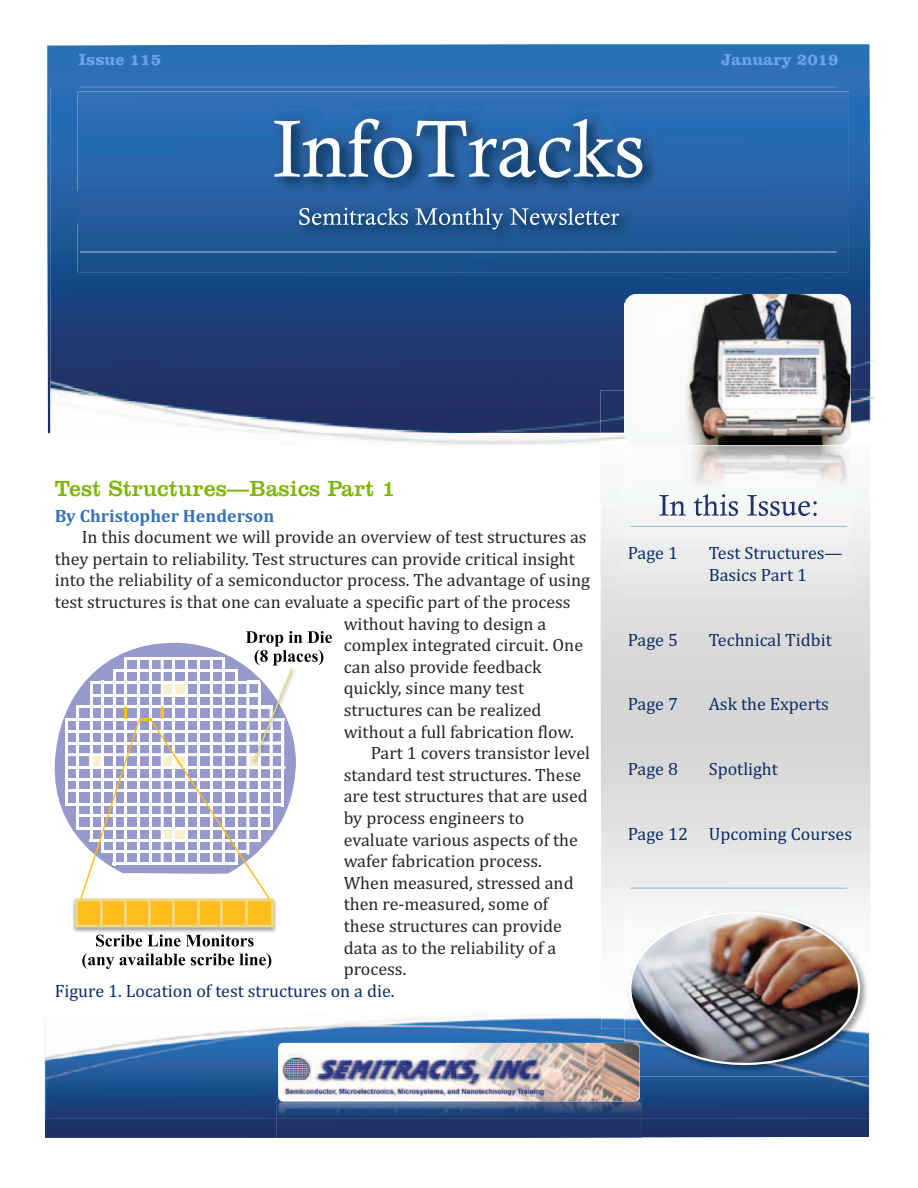
<style>
.page{position:relative;width:918px;height:1188px;background:#fff}
.page>*{position:absolute;margin:0;border:0;box-sizing:border-box;transform-origin:0 0}
.t1{font:22.5px "Clarendon BT";color:#7eb606}
.t2{font:18px "Cambria";color:#272526}
.t3{font:18px/21.6px "Cambria";color:#0b2e67}
.t4{font:700 18px "Cambria";color:#3472ba}
.t5{font:700 16.5px "Clarendon BT";color:#6fa0ef}
</style>
<div class="page">
<div style="left:45px;top:1119px;width:824px;height:19px;background:#1e3366"></div>
<img style="left:45px;top:1017px;width:824px;height:102px">
<img style="left:47px;top:44px;width:823px;height:389px">
<img style="left:870px;top:189px;width:4px;height:232px">
<img style="left:50px;top:87px;width:820px;height:346px">
<img style="left:601px;top:390px;width:269px;height:43px">
<img style="left:624px;top:907px;width:247px;height:110px">
<img style="left:624px;top:1017px;width:246px;height:59px">
<img style="left:629px;top:911px;width:231px;height:154px">
<img style="left:624px;top:294px;width:227px;height:151px;border-radius:13px">
<div style="left:276px;top:1119px;width:366px;height:19px;background:#203365"></div>
<img style="left:278px;top:1043px;width:362px;height:58px;border-radius:5px">
<svg style="left:80px;top:87px;width:757px;height:1px"></svg>
<svg style="left:630px;top:526px;width:217px;height:1px"></svg>
<svg style="left:630px;top:888px;width:217px;height:1px"></svg>
<img style="left:77px;top:91px;width:772px;height:101px">
<svg style="left:274px;top:119px;width:368px;height:59px"></svg>
<img style="left:77px;top:222px;width:772px;height:50px">
<img style="left:80px;top:252px;width:757px;height:1px">
<div style="left:77px;top:192px;width:772px;height:30px;background:#295fa2"></div>
<svg style="left:299px;top:208px;width:109px;height:17px;background:#5a80ab"></svg>
<svg style="left:415px;top:208px;width:88px;height:22px;background:#4d75a2"></svg>
<svg style="left:510px;top:208px;width:109px;height:17px;background:#577eaa"></svg>
<svg style="left:659px;top:495px;width:27px;height:21px"></svg>
<svg style="left:694px;top:494px;width:44px;height:22px"></svg>
<svg style="left:747px;top:495px;width:70px;height:21px"></svg>
<svg style="left:55px;top:695px;width:20px;height:138px;fill:#9599cb"></svg>
<hr style="left:65px;top:718px;width:3px;height:88px;background:#fff">
<hr style="left:66px;top:718px;width:219px;height:3px;background:#fff">
<hr style="left:66px;top:730px;width:218px;height:3px;background:#fff">
<hr style="left:65px;top:742px;width:217px;height:2px;background:#fff">
<hr style="left:65px;top:753px;width:217px;height:3px;background:#fff">
<hr style="left:68px;top:766px;width:217px;height:3px;background:#fff">
<hr style="left:66px;top:778px;width:218px;height:3px;background:#fff">
<hr style="left:65px;top:790px;width:217px;height:2px;background:#fff">
<hr style="left:65px;top:803px;width:217px;height:2px;background:#fff">
<img style="left:72px;top:899px;width:205px;height:36px">
<svg style="left:96px;top:935px;width:158px;height:12px"></svg>
<svg style="left:82px;top:953px;width:32px;height:16px"></svg>
<svg style="left:120px;top:953px;width:65px;height:12px"></svg>
<svg style="left:191px;top:953px;width:80px;height:16px"></svg>
<svg style="left:75px;top:631px;width:257px;height:296px"></svg>
<p class="t5" style="left:79px;top:53px;width:84px">Issue 115</p>
<p class="t5" style="left:721px;top:53px;width:119px">January 2019</p>
<p class="t1" style="left:55px;top:479px;width:342px">Test Structures—Basics Part 1</p>
<p class="t4" style="left:55px;top:509px;width:221px">By Christopher Henderson</p>
<p class="t2" style="left:82px;top:531px;width:506px">In this document we will provide an overview of test structures as</p>
<p class="t2" style="left:55px;top:552px;width:522px">they pertain to reliability. Test structures can provide critical insight</p>
<p class="t2" style="left:55px;top:574px;width:537px">into the reliability of a semiconductor process. The advantage of using</p>
<p class="t2" style="left:55px;top:595px;width:517px">test structures is that one can evaluate a specific part of the process</p>
<p class="t2" style="left:344px;top:617px;width:204px">without having to design a</p>
<p class="t2" style="left:344px;top:639px;width:241px">complex integrated circuit. One</p>
<p class="t2" style="left:344px;top:660px;width:199px">can also provide feedback</p>
<p class="t2" style="left:344px;top:682px;width:182px">quickly, since many test</p>
<p class="t2" style="left:344px;top:703px;width:199px">structures can be realized</p>
<p class="t2" style="left:344px;top:725px;width:232px">without a full fabrication flow.</p>
<p class="t2" style="left:371px;top:747px;width:221px">Part 1 covers transistor level</p>
<p class="t2" style="left:344px;top:768px;width:239px">standard test structures. These</p>
<p class="t2" style="left:344px;top:790px;width:246px">are test structures that are used</p>
<p class="t2" style="left:344px;top:811px;width:182px">by process engineers to</p>
<p class="t2" style="left:344px;top:833px;width:236px">evaluate various aspects of the</p>
<p class="t2" style="left:344px;top:855px;width:200px">wafer fabrication process.</p>
<p class="t2" style="left:344px;top:876px;width:231px">When measured, stressed and</p>
<p class="t2" style="left:344px;top:898px;width:206px">then re-measured, some of</p>
<p class="t2" style="left:344px;top:919px;width:220px">these structures can provide</p>
<p class="t2" style="left:344px;top:941px;width:214px">data as to the reliability of a</p>
<p class="t2" style="left:344px;top:963px;width:64px">process.</p>
<p class="t3" style="left:55px;top:982px;width:341px">Figure 1. Location of test structures on a die.</p>
<p class="t3" style="left:628px;top:544px;width:52px">Page 1</p>
<p class="t3" style="left:709px;top:544px;width:135px">Test Structures—<br>Basics Part 1</p>
<p class="t3" style="left:628px;top:630px;width:52px">Page 5</p>
<p class="t3" style="left:709px;top:630px;width:125px">Technical Tidbit</p>
<p class="t3" style="left:628px;top:695px;width:52px">Page 7</p>
<p class="t3" style="left:709px;top:695px;width:122px">Ask the Experts</p>
<p class="t3" style="left:628px;top:760px;width:52px">Page 8</p>
<p class="t3" style="left:709px;top:760px;width:71px">Spotlight</p>
<p class="t3" style="left:628px;top:825px;width:226px">Page 12 Upcoming Courses</p>
</div>
